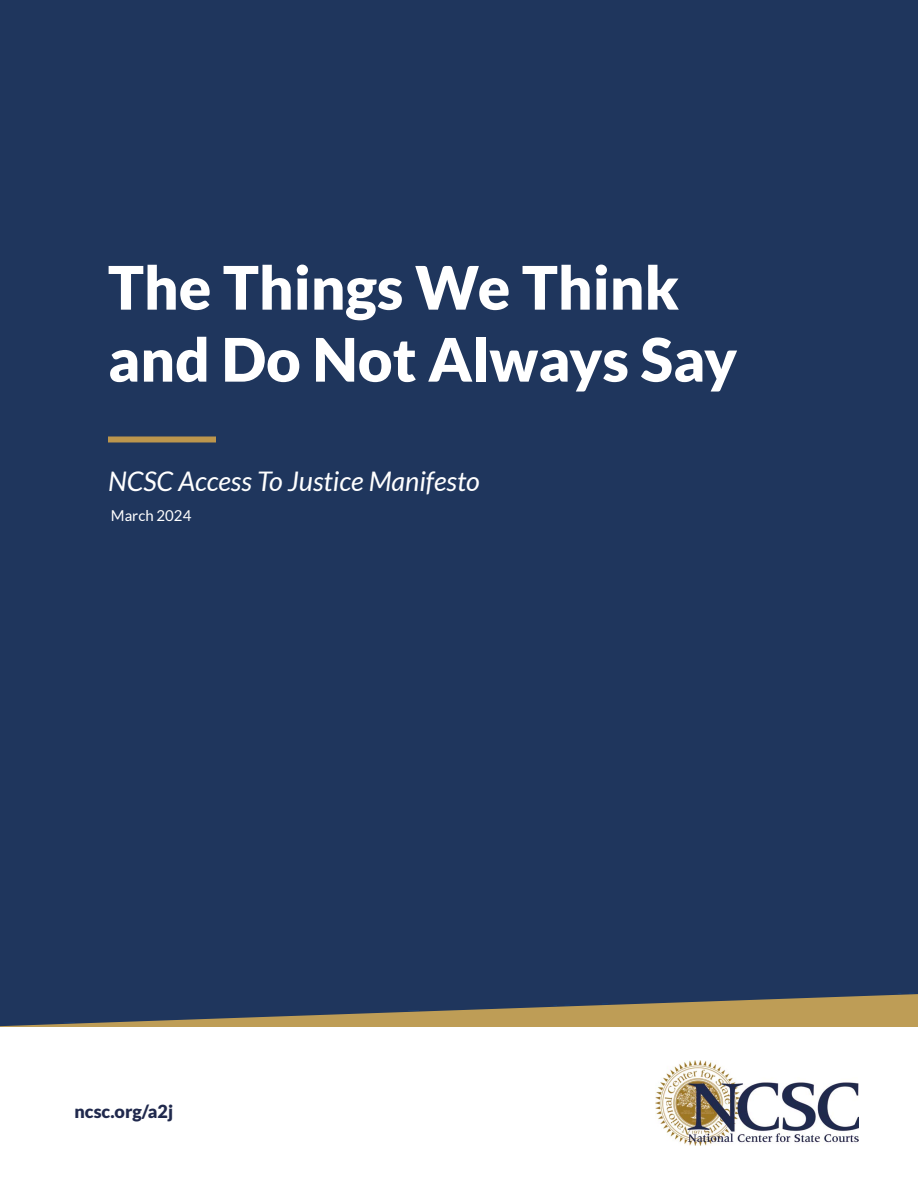
<style>
.page{position:relative;width:918px;height:1188px;background:#fff}
.page>*{position:absolute;margin:0;border:0;box-sizing:border-box;transform-origin:0 0}
.t1{font:900 60px/72px "Lato";color:#fff}
.t2{font:italic 27px "Lato";color:#fff}
.t3{font:900 18px "Lato";color:#20294d}
.t4{font:15px "Lato";color:#fff}
</style>
<div class="page">
<div style="left:0;top:0;width:918px;height:1026px;background:#1f365d"></div>
<div style="left:108px;top:436px;width:108px;height:6px;background:#bc964d"></div>
<img style="left:656px;top:1061px;width:202px;height:85px">
<p class="t1" style="left:108px;top:250px;width:631px">The Things We Think and Do Not Always Say</p>
<p class="t2" style="left:108px;top:466px;width:373px">NCSC Access To Justice Manifesto</p>
<p class="t4" style="left:111px;top:507px;width:82px">March 2024</p>
<p class="t3" style="left:75px;top:1101px;width:100px">ncsc.org/a2j</p>
</div>
